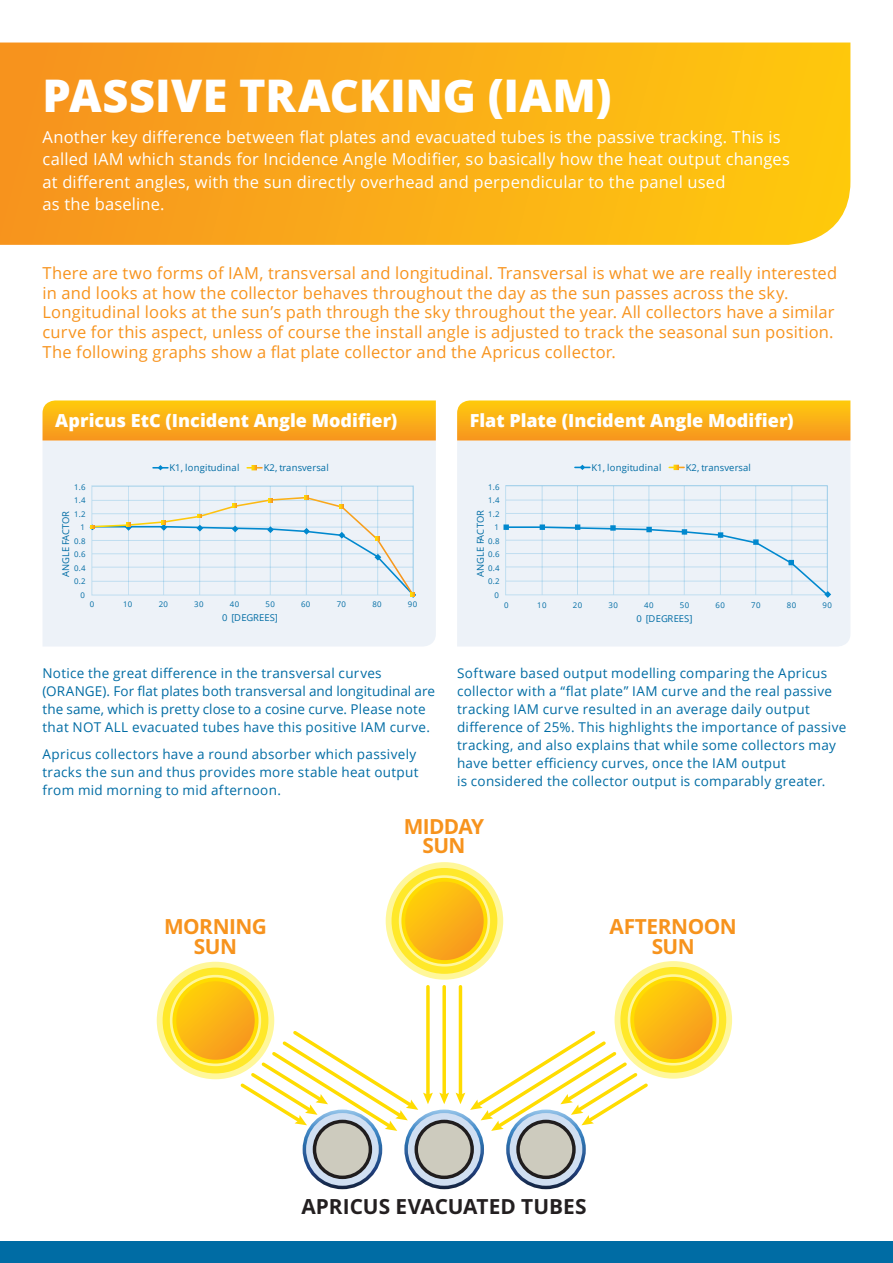
<style>
.page{position:relative;width:893px;height:1263px;background:#fff}
.page>*{position:absolute;margin:0;border:0;box-sizing:border-box;transform-origin:0 0}
.t1{font:800 45px "Open Sans";letter-spacing:.005em;color:#fff}
.t2{font:700 20.85px/19.2px "Open Sans";letter-spacing:-.03em;color:#f7931d;text-align:center}
.t3{font:700 20.85px "Open Sans";color:#231f20}
.t4{font:800 18px "Open Sans";color:#fff}
.t5{font:16.5px/19.8px "Open Sans";letter-spacing:.01em;color:#f7931d}
.t6{font:16.5px/22.5px "Open Sans";letter-spacing:.01em;color:#fff}
.t7{font:13.5px/18px "Open Sans";letter-spacing:.02em;color:#006ca4}
.t8{font:9.45px "Open Sans";letter-spacing:.015em;color:#006ca4}
.t9{font:7.8px "Open Sans";letter-spacing:.045em;color:#006ca4}
</style>
<div class="page">
<div style="left:0;top:1242px;width:893px;height:21px;background:#006ca4"></div>
<svg style="left:406px;top:1111px;width:76px;height:76px"></svg>
<div style="left:404px;top:1109px;width:80px;height:80px;border:3px solid #fff;border-radius:50%"></div>
<div style="left:416px;top:1121px;width:56px;height:56px;background:#cdcbbe;border-radius:50%"></div>
<div style="left:414px;top:1120px;width:60px;height:59px;border:3px solid #201d1e;border-radius:50%"></div>
<svg style="left:304px;top:1111px;width:76px;height:76px"></svg>
<div style="left:303px;top:1109px;width:79px;height:80px;border:3px solid #fff;border-radius:50%"></div>
<div style="left:314px;top:1121px;width:56px;height:56px;background:#cdcbbe;border-radius:50%"></div>
<div style="left:313px;top:1120px;width:59px;height:59px;border:3px solid #201d1e;border-radius:50%"></div>
<svg style="left:508px;top:1111px;width:76px;height:76px"></svg>
<div style="left:506px;top:1109px;width:80px;height:80px;border:3px solid #fff;border-radius:50%"></div>
<div style="left:518px;top:1121px;width:56px;height:56px;background:#cdcbbe;border-radius:50%"></div>
<div style="left:516px;top:1120px;width:60px;height:59px;border:3px solid #201d1e;border-radius:50%"></div>
<svg style="left:442px;top:987px;width:4px;height:105px"></svg>
<svg style="left:439px;top:1092px;width:10px;height:12px"></svg>
<hr style="left:459px;top:987px;width:3px;height:109px;background:#ffdc01">
<svg style="left:426px;top:987px;width:4px;height:41px"></svg>
<svg style="left:238px;top:1028px;width:195px;height:103px"></svg>
<svg style="left:456px;top:1028px;width:193px;height:103px"></svg>
<div style="left:386px;top:862px;width:117px;height:118px;background:#fff79a;border-radius:50%"></div>
<div style="left:392px;top:868px;width:105px;height:106px;background:#ffe82a;border-radius:50%"></div>
<svg style="left:399px;top:875px;width:91px;height:91px"></svg>
<div style="left:401px;top:878px;width:86px;height:86px;background:#ffdc01;border-radius:50%"></div>
<svg style="left:405px;top:882px;width:79px;height:78px;background:#fbb314"></svg>
<div style="left:615px;top:961px;width:117px;height:118px;background:#fff79a;border-radius:50%"></div>
<div style="left:620px;top:967px;width:106px;height:106px;background:#ffe82a;border-radius:50%"></div>
<svg style="left:628px;top:974px;width:91px;height:91px"></svg>
<div style="left:630px;top:977px;width:86px;height:86px;background:#ffdc01;border-radius:50%"></div>
<svg style="left:634px;top:981px;width:78px;height:78px;background:#fbb315"></svg>
<div style="left:157px;top:962px;width:117px;height:117px;background:#fff79a;border-radius:50%"></div>
<div style="left:163px;top:967px;width:105px;height:106px;background:#ffe82a;border-radius:50%"></div>
<svg style="left:170px;top:975px;width:91px;height:91px"></svg>
<div style="left:172px;top:977px;width:87px;height:86px;background:#ffdc01;border-radius:50%"></div>
<svg style="left:176px;top:981px;width:79px;height:79px;background:#fbb314"></svg>
<svg style="left:0;top:43px;width:850px;height:202px;background:#faad18"></svg>
<div style="left:43px;top:440px;width:393px;height:206px;background:#edf2f8"></div>
<hr style="left:128px;top:486px;width:1px;height:109px;background:#0088ce">
<hr style="left:163px;top:486px;width:1px;height:109px;background:#0088ce">
<hr style="left:199px;top:486px;width:1px;height:109px;background:#0088ce">
<hr style="left:235px;top:486px;width:1px;height:109px;background:#0088ce">
<hr style="left:270px;top:486px;width:1px;height:109px;background:#0088ce">
<hr style="left:306px;top:486px;width:1px;height:109px;background:#0088ce">
<hr style="left:341px;top:486px;width:1px;height:109px;background:#0088ce">
<hr style="left:377px;top:486px;width:1px;height:109px;background:#0088ce">
<svg style="left:89px;top:495px;width:328px;height:103px;background:#e4ecf1"></svg>
<svg style="left:153px;top:465px;width:15px;height:5px"></svg>
<svg style="left:247px;top:465px;width:15px;height:5px"></svg>
<div style="left:457px;top:440px;width:393px;height:206px;background:#edf2f8"></div>
<hr style="left:506px;top:513px;width:321px;height:1px;background:#0088ce">
<hr style="left:506px;top:500px;width:321px;height:1px;background:#0088ce">
<hr style="left:542px;top:486px;width:1px;height:108px;background:#0088ce">
<hr style="left:577px;top:486px;width:1px;height:108px;background:#0088ce">
<hr style="left:613px;top:486px;width:1px;height:108px;background:#0088ce">
<hr style="left:649px;top:486px;width:1px;height:108px;background:#0088ce">
<hr style="left:684px;top:486px;width:1px;height:108px;background:#0088ce">
<hr style="left:720px;top:486px;width:1px;height:108px;background:#0088ce">
<hr style="left:755px;top:486px;width:1px;height:108px;background:#0088ce">
<hr style="left:792px;top:486px;width:1px;height:108px;background:#0088ce">
<svg style="left:575px;top:465px;width:15px;height:5px"></svg>
<svg style="left:669px;top:465px;width:15px;height:5px"></svg>
<svg style="left:503px;top:524px;width:329px;height:75px;background:#e0ecf5"></svg>
<svg style="left:43px;top:400px;width:393px;height:40px;background:#fab119"></svg>
<svg style="left:457px;top:400px;width:393px;height:40px;background:#fab119"></svg>
<p class="t1" style="left:43px;top:61px;width:570px">PASSIVE TRACKING (IAM)</p>
<p class="t6" style="left:43px;top:125px;width:749px">Another key difference between flat plates and evacuated tubes is the passive tracking. This is called IAM which stands for Incidence Angle Modifier, so basically how the heat output changes at different angles, with the sun directly overhead and perpendicular to the panel used<br>as the baseline.</p>
<p class="t5" style="left:43px;top:262px;width:796px">There are two forms of IAM, transversal and longitudinal. Transversal is what we are really interested in and looks at how the collector behaves throughout the day as the sun passes across the sky.<br>Longitudinal looks at the sun’s path through the sky throughout the year. All collectors have a similar curve for this aspect, unless of course the install angle is adjusted to track the seasonal sun position.<br>The following graphs show a flat plate collector and the Apricus collector.</p>
<p class="t4" style="left:55px;top:407px;width:344px">Apricus EtC (Incident Angle Modifier)</p>
<p class="t4" style="left:470px;top:407px;width:325px">Flat Plate (Incident Angle Modifier)</p>
<p class="t8" style="left:170px;top:461px;width:71px">K1, longitudinal</p>
<p class="t8" style="left:264px;top:461px;width:67px">K2, transversal</p>
<p class="t8" style="left:591px;top:461px;width:72px">K1, longitudinal</p>
<p class="t8" style="left:686px;top:461px;width:67px">K2, transversal</p>
<p class="t9" style="left:74px;top:481px;width:13px">1.6</p>
<p class="t9" style="left:488px;top:482px;width:13px">1.6</p>
<p class="t9" style="left:74px;top:495px;width:13px">1.4</p>
<p class="t9" style="left:488px;top:495px;width:13px">1.4</p>
<p class="t8" style="left:59px;top:577px;width:68px;rotate:-90deg">ANGLE FACTOR</p>
<p class="t9" style="left:74px;top:508px;width:13px">1.2</p>
<p class="t9" style="left:80px;top:522px;width:6px">1</p>
<p class="t9" style="left:74px;top:535px;width:13px">0.8</p>
<p class="t9" style="left:74px;top:549px;width:13px">0.6</p>
<p class="t9" style="left:74px;top:562px;width:13px">0.4</p>
<p class="t9" style="left:74px;top:576px;width:13px">0.2</p>
<p class="t8" style="left:474px;top:577px;width:68px;rotate:-90deg">ANGLE FACTOR</p>
<p class="t9" style="left:488px;top:509px;width:13px">1.2</p>
<p class="t9" style="left:495px;top:522px;width:6px">1</p>
<p class="t9" style="left:488px;top:536px;width:13px">0.8</p>
<p class="t9" style="left:488px;top:549px;width:13px">0.6</p>
<p class="t9" style="left:488px;top:563px;width:13px">0.4</p>
<p class="t9" style="left:488px;top:576px;width:13px">0.2</p>
<p class="t9" style="left:80px;top:589px;width:6px">0</p>
<p class="t9" style="left:495px;top:590px;width:6px">0</p>
<p class="t9" style="left:90px;top:599px;width:6px">0</p>
<p class="t9" style="left:123px;top:599px;width:11px">10</p>
<p class="t9" style="left:159px;top:599px;width:11px">20</p>
<p class="t9" style="left:194px;top:599px;width:11px">30</p>
<p class="t9" style="left:230px;top:599px;width:11px">40</p>
<p class="t9" style="left:265px;top:599px;width:11px">50</p>
<p class="t9" style="left:301px;top:599px;width:11px">60</p>
<p class="t9" style="left:337px;top:599px;width:11px">70</p>
<p class="t9" style="left:372px;top:599px;width:11px">80</p>
<p class="t9" style="left:408px;top:599px;width:11px">90</p>
<p class="t9" style="left:504px;top:600px;width:6px">0</p>
<p class="t9" style="left:537px;top:600px;width:11px">10</p>
<p class="t9" style="left:573px;top:600px;width:11px">20</p>
<p class="t9" style="left:609px;top:600px;width:11px">30</p>
<p class="t9" style="left:644px;top:600px;width:11px">40</p>
<p class="t9" style="left:680px;top:600px;width:11px">50</p>
<p class="t9" style="left:716px;top:600px;width:11px">60</p>
<p class="t9" style="left:751px;top:600px;width:11px">70</p>
<p class="t9" style="left:787px;top:600px;width:11px">80</p>
<p class="t9" style="left:822px;top:600px;width:11px">90</p>
<p class="t8" style="left:222px;top:611px;width:57px">0 [DEGREES]</p>
<p class="t8" style="left:636px;top:612px;width:58px">0 [DEGREES]</p>
<p class="t7" style="left:43px;top:664px;width:394px">Notice the great difference in the transversal curves (ORANGE). For flat plates both transversal and longitudinal are the same, which is pretty close to a cosine curve. Please note that NOT ALL evacuated tubes have this positive IAM curve.</p>
<p class="t7" style="left:43px;top:744px;width:378px">Apricus collectors have a round absorber which passively tracks the sun and thus provides more stable heat output from mid morning to mid afternoon.</p>
<p class="t7" style="left:457px;top:664px;width:391px">Software based output modelling comparing the Apricus collector with a “flat plate” IAM curve and the real passive tracking IAM curve resulted in an average daily output difference of 25%. This highlights the importance of passive tracking, and also explains that while some collectors may have better efficiency curves, once the IAM output<br>is considered the collector output is comparably greater.</p>
<p class="t2" style="left:404px;top:816px;width:82px">MIDDAY<br>SUN</p>
<p class="t2" style="left:164px;top:917px;width:104px">MORNING<br>SUN</p>
<p class="t2" style="left:610px;top:917px;width:129px">AFTERNOON<br>SUN</p>
<p class="t3" style="left:301px;top:1192px;width:287px">APRICUS EVACUATED TUBES</p>
</div>
